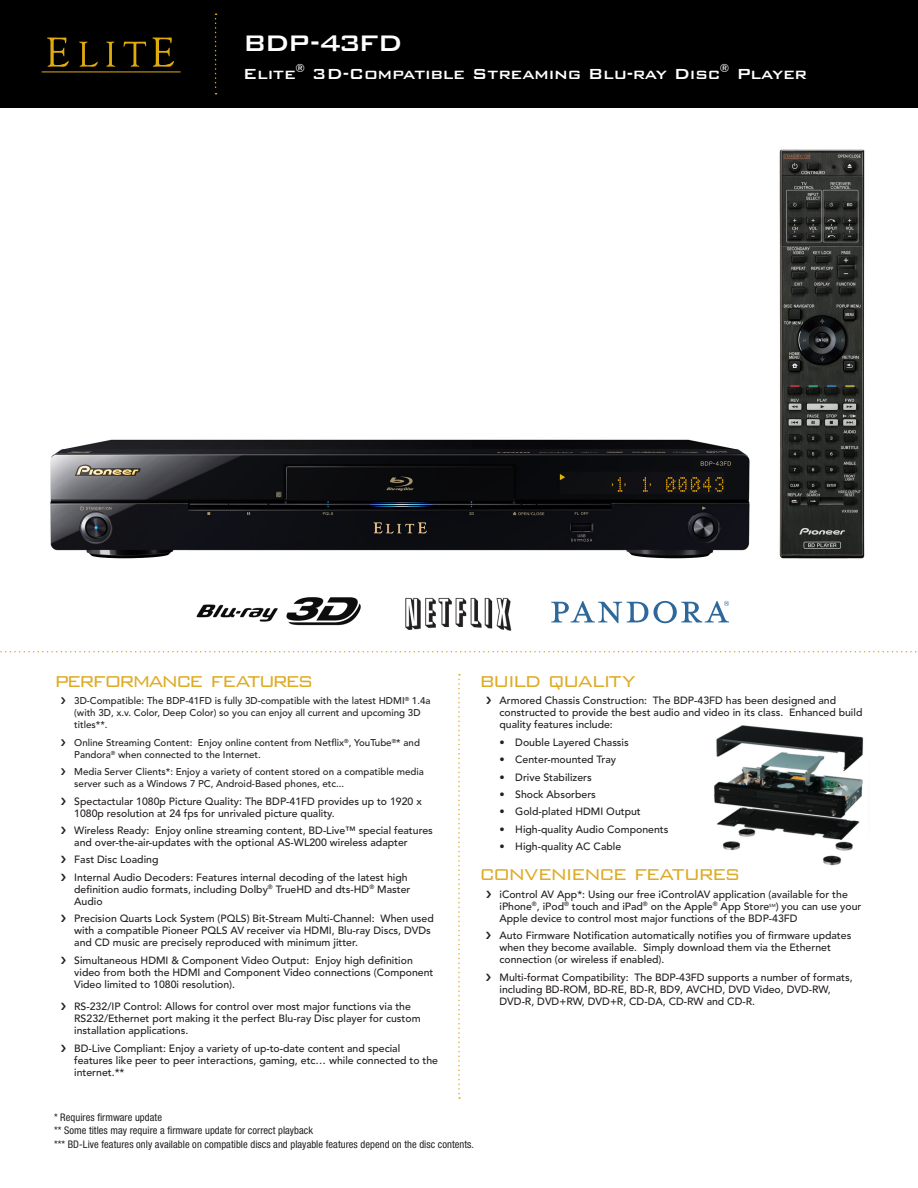
<style>
.page{position:relative;width:918px;height:1188px;background:#fff}
.page>*{position:absolute;margin:0;border:0;box-sizing:border-box;transform-origin:0 0}
.t1{font:500 30px "Bank Gothic BT";letter-spacing:-.08em;color:#fff}
.Elite_Subhead{font:300 21px "Bank Gothic BT";letter-spacing:-.1em;color:#deab25}
.Elite_Subhead-2{font:300 21px "Bank Gothic BT";letter-spacing:-.12em;color:#deab25}
.t2{font:500 19.5px "Bank Gothic BT";letter-spacing:-.02em;color:#fff}
.Main_Text{font:500 10.5px/12px "Avenir";color:#231f20}
.Legal{font:condensed 10.5px "Helvetica Neue";letter-spacing:.005em;color:#231f20}
._03_Main_Text{font:500 9.75px/12px "Avenir";color:#231f20}
.Main_Text-2{font:500 4.35px "Avenir";color:#231f20}
</style>
<div class="page">
<img style="left:714px;top:725px;width:150px;height:141px">
<svg style="left:458px;top:674px;width:2px;height:425px"></svg>
<svg style="left:0;top:651px;width:917px;height:1px"></svg>
<div style="left:0;top:0;width:918px;height:108px;background:#000"></div>
<svg style="left:215px;top:14px;width:2px;height:80px"></svg>
<svg style="left:47px;top:38px;width:22px;height:29px"></svg>
<svg style="left:79px;top:42px;width:19px;height:25px"></svg>
<svg style="left:106px;top:42px;width:9px;height:25px"></svg>
<svg style="left:124px;top:42px;width:22px;height:25px"></svg>
<svg style="left:152px;top:38px;width:22px;height:29px"></svg>
<hr style="left:42px;top:72px;width:139px;height:1px;background:#e0ab0d">
<img style="left:50px;top:149px;width:815px;height:410px">
<img style="left:405px;top:597px;width:107px;height:34px">
<img style="left:286px;top:597px;width:75px;height:29px">
<img style="left:196px;top:604px;width:82px;height:18px">
<svg style="left:551px;top:601px;width:178px;height:22px"></svg>
<p class="t1" style="left:243px;top:27px;width:162px">BDP-43FD</p>
<p class="t2" style="left:243px;top:63px;width:566px">Elite<sup>®</sup> 3D-Compatible Streaming Blu-ray Disc<sup>®</sup> Player</p>
<p class="Elite_Subhead-2" style="left:54px;top:670px;width:261px">PERFORMANCE FEATURES</p>
<p class="_03_Main_Text" style="left:74px;top:695px;width:358px">3D-Compatible: The BDP-41FD is fully 3D-compatible with the latest HDMI<sup>®</sup> 1.4a (with 3D, x.v. Color, Deep Color) so you can enjoy all current and upcoming 3D titles**.</p>
<p class="_03_Main_Text" style="left:74px;top:737px;width:347px">Online Streaming Content: Enjoy online content from Netflix<sup>®</sup>, YouTube<sup>®</sup>* and<br>Pandora<sup>®</sup> when connected to the Internet.</p>
<p class="_03_Main_Text" style="left:74px;top:766px;width:351px">Media Server Clients*: Enjoy a variety of content stored on a compatible media server such as a Windows 7 PC, Android-Based phones, etc...</p>
<p class="Main_Text" style="left:74px;top:795px;width:349px">Spectactular 1080p Picture Quality: The BDP-41FD provides up to 1920 x<br>1080p resolution at 24 fps for unrivaled picture quality.</p>
<p class="Main_Text" style="left:74px;top:825px;width:360px">Wireless Ready: Enjoy online streaming content, BD-Live™ special features and over-the-air-updates with the optional AS-WL200 wireless adapter</p>
<p class="Main_Text" style="left:74px;top:854px;width:86px">Fast Disc Loading</p>
<p class="Main_Text" style="left:74px;top:871px;width:338px">Internal Audio Decoders: Features internal decoding of the latest high definition audio formats, including Dolby<sup>®</sup> TrueHD and dts-HD<sup>®</sup> Master<br>Audio</p>
<p class="Main_Text" style="left:74px;top:913px;width:361px">Precision Quarts Lock System (PQLS) Bit-Stream Multi-Channel: When used with a compatible Pioneer PQLS AV receiver via HDMI, Blu-ray Discs, DVDs and CD music are precisely reproduced with minimum jitter.</p>
<p class="Main_Text" style="left:74px;top:954px;width:361px">Simultaneous HDMI &amp; Component Video Output: Enjoy high definition video from both the HDMI and Component Video connections (Component<br>Video limited to 1080i resolution).</p>
<p class="Main_Text" style="left:74px;top:1001px;width:348px">RS-232/IP Control: Allows for control over most major functions via the<br>RS232/Ethernet port making it the perfect Blu-ray Disc player for custom installation applications.</p>
<p class="Main_Text" style="left:74px;top:1042px;width:365px">BD-Live Compliant: Enjoy a variety of up-to-date content and special features like peer to peer interactions, gaming, etc… while connected to the internet.**</p>
<p class="Elite_Subhead" style="left:479px;top:670px;width:158px">BUILD QUALITY</p>
<p class="Main_Text" style="left:500px;top:695px;width:364px">Armored Chassis Construction: The BDP-43FD has been designed and constructed to provide the best audio and video in its class. Enhanced build quality features include:</p>
<p class="Main_Text" style="left:500px;top:736px;width:131px">• Double Layered Chassis</p>
<p class="Main_Text" style="left:500px;top:754px;width:118px">• Center-mounted Tray</p>
<p class="Main_Text" style="left:500px;top:771px;width:94px">• Drive Stabilizers</p>
<p class="Main_Text" style="left:500px;top:789px;width:98px">• Shock Absorbers</p>
<p class="Main_Text" style="left:500px;top:806px;width:143px">• Gold-plated HDMI Output</p>
<p class="Main_Text" style="left:500px;top:823px;width:171px">• High-quality Audio Components</p>
<p class="Main_Text" style="left:500px;top:841px;width:123px">• High-quality AC Cable</p>
<p class="Elite_Subhead" style="left:479px;top:864px;width:263px">CONVENIENCE FEATURES</p>
<p class="Main_Text" style="left:500px;top:888px;width:350px">iControl AV App*: Using our free iControlAV application (available for the iPhone<sup>®</sup>, iPod<sup>®</sup> touch and iPad<sup>®</sup> on the Apple<sup>®</sup> App Store</p>
<p class="Main_Text" style="left:499px;top:900px;width:363px;text-indent:276px">) you can use your<br>Apple device to control most major functions of the BDP-43FD</p>
<p class="Main_Text" style="left:499px;top:930px;width:353px">Auto Firmware Notification automatically notifies you of firmware updates when they become available. Simply download them via the Ethernet connection (or wireless if enabled).</p>
<p class="Main_Text" style="left:499px;top:971px;width:355px">Multi-format Compatibility: The BDP-43FD supports a number of formats, including BD-ROM, BD-RE, BD-R, BD9, AVCHD, DVD Video, DVD-RW,<br>DVD-R, DVD+RW, DVD+R, CD-DA, CD-RW and CD-R.</p>
<p class="Main_Text-2" style="left:769px;top:903px;width:8px">SM</p>
<p class="Legal" style="left:54px;top:1112px;width:110px">* Requires firmware update</p>
<p class="Legal" style="left:54px;top:1125px;width:261px">** Some titles may require a firmware update for correct playback</p>
<p class="Legal" style="left:54px;top:1138px;width:422px">*** BD-Live features only available on compatible discs and playable features depend on the disc contents.</p>
</div>
